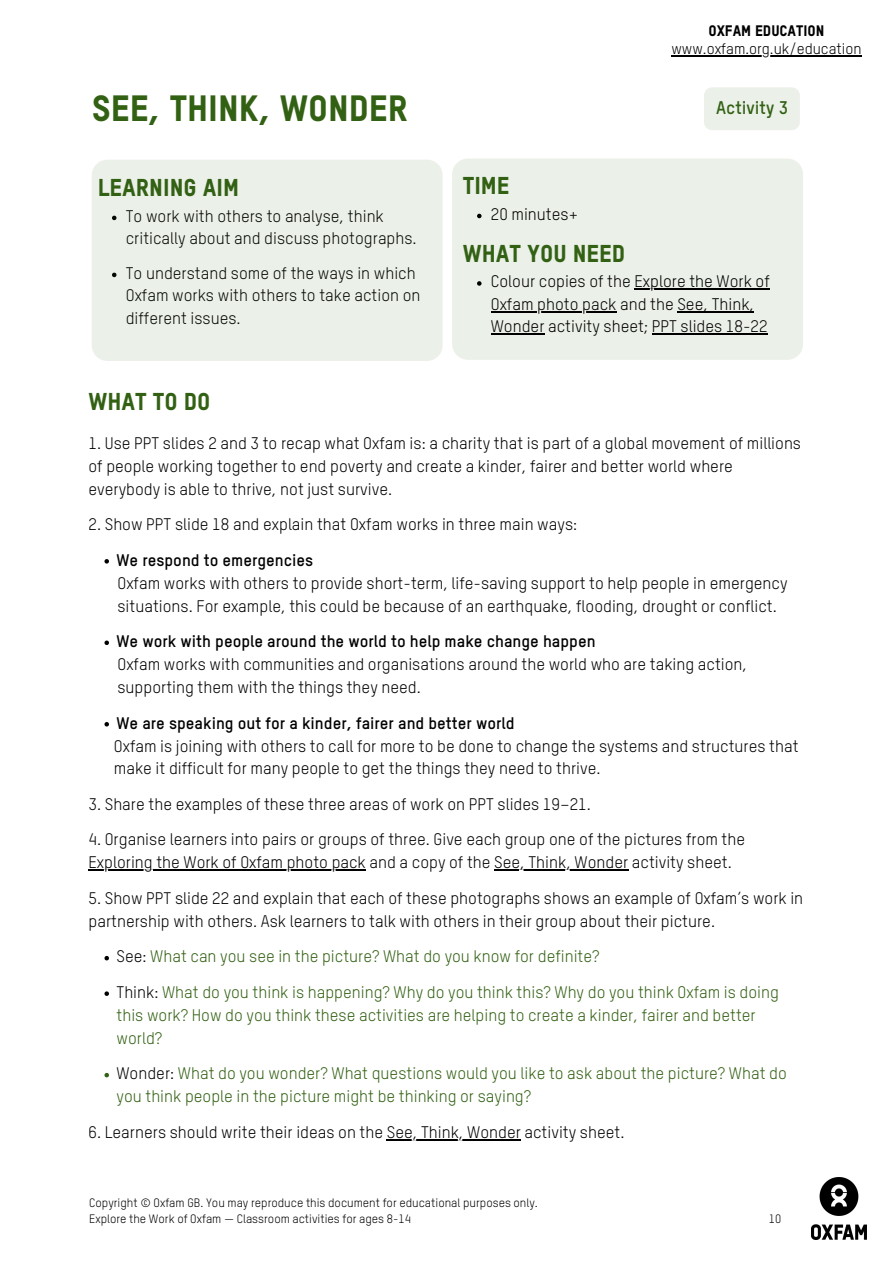
<style>
.page{position:relative;width:893px;height:1264px;background:#fff}
.page>*{position:absolute;margin:0;border:0;box-sizing:border-box;transform-origin:0 0}
.t1{font:36px "Oxfam TSTARPRO Headline";color:#336114}
.t2{font:24px "Oxfam TSTARPRO Headline";color:#336114}
.t3{font:700 18px "Oxfam TSTARPRO";color:#336114}
.t4{font:16.5px/23px "Oxfam TSTARPRO";color:#000}
.t5{font:16.5px/23px "Oxfam TSTARPRO";color:#336114}
.t6{font:700 16.5px "Oxfam TSTARPRO";color:#000}
.t7{font:15px "Oxfam TSTARPRO";color:#000}
.t8{font:15px "Oxfam TSTARPRO Headline";color:#000}
.t9{font:12px/16px "Oxfam TSTARPRO";color:#000}
.s1{color:#000}
</style>
<div class="page">
<div style="left:452px;top:158px;width:351px;height:202px;background:#ebf0e8;border-radius:16px"></div>
<svg style="left:477px;top:214px;width:4px;height:4px"></svg>
<svg style="left:477px;top:281px;width:4px;height:5px"></svg>
<hr style="left:634px;top:289px;width:135px;height:1px;background:#000">
<hr style="left:491px;top:311px;width:125px;height:2px;background:#000">
<hr style="left:677px;top:311px;width:77px;height:2px;background:#000">
<hr style="left:491px;top:334px;width:53px;height:1px;background:#000">
<hr style="left:651px;top:334px;width:116px;height:1px;background:#000">
<svg style="left:104px;top:559px;width:5px;height:4px"></svg>
<svg style="left:104px;top:640px;width:5px;height:5px"></svg>
<svg style="left:104px;top:722px;width:5px;height:4px"></svg>
<svg style="left:104px;top:955px;width:5px;height:5px"></svg>
<svg style="left:104px;top:991px;width:5px;height:4px"></svg>
<svg style="left:104px;top:1072px;width:5px;height:5px"></svg>
<hr style="left:88px;top:869px;width:278px;height:2px;background:#000">
<hr style="left:494px;top:869px;width:134px;height:2px;background:#000">
<hr style="left:387px;top:1138px;width:134px;height:2px;background:#000">
<img style="left:811px;top:1177px;width:55px;height:62px">
<div style="left:704px;top:87px;width:95px;height:43px;background:#ebf0e8;border-radius:8px"></div>
<hr style="left:671px;top:55px;width:190px;height:2px;background:#000">
<div style="left:92px;top:160px;width:350px;height:201px;background:#ebf0e8;border-radius:16px"></div>
<p class="t8" style="left:708px;top:25px;width:118px">OXFAM EDUCATION</p>
<p class="t7" style="left:671px;top:43px;width:192px">www.oxfam.org.uk/education</p>
<h1 class="t1" style="left:92px;top:93px;width:318px">SEE, THINK, WONDER</h1>
<p class="t3" style="left:716px;top:100px;width:73px">Activity 3</p>
<h2 class="t2" style="left:98px;top:178px;width:143px">LEARNING AIM</h2>
<p class="t4" style="left:126px;top:206px;width:292px;line-height:22.5px">To work with others to analyse, think critically about and discuss photographs.</p>
<p class="t4" style="left:126px;top:263px;width:296px;line-height:22.5px">To understand some of the ways in which<br>Oxfam works with others to take action on different issues.</p>
<h2 class="t2" style="left:463px;top:176px;width:48px">TIME</h2>
<p class="t4" style="left:491px;top:204px;width:89px">20 minutes+</p>
<h2 class="t2" style="left:463px;top:243px;width:164px">WHAT YOU NEED</h2>
<p class="t4" style="left:491px;top:271px;width:280px;line-height:22.5px">Colour copies of the Explore the Work of<br>Oxfam photo pack and the See, Think,<br>Wonder activity sheet; PPT slides 18-22</p>
<h2 class="t2" style="left:88px;top:391px;width:123px">WHAT TO DO</h2>
<p class="t4" style="left:88px;top:432px;width:714px">1. Use PPT slides 2 and 3 to recap what Oxfam is: a charity that is part of a global movement of millions of people working together to end poverty and create a kinder, fairer and better world where everybody is able to thrive, not just survive.</p>
<p class="t4" style="left:88px;top:514px;width:490px">2. Show PPT slide 18 and explain that Oxfam works in three main ways:</p>
<p class="t6" style="left:116px;top:553px;width:198px">We respond to emergencies</p>
<p class="t4" style="left:117px;top:572px;width:671px">Oxfam works with others to provide short-term, life-saving support to help people in emergency situations. For example, this could be because of an earthquake, flooding, drought or conflict.</p>
<p class="t6" style="left:116px;top:634px;width:480px">We work with people around the world to help make change happen</p>
<p class="t4" style="left:117px;top:654px;width:631px">Oxfam works with communities and organisations around the world who are taking action, supporting them with the things they need.</p>
<p class="t6" style="left:116px;top:715px;width:399px">We are speaking out for a kinder, fairer and better world</p>
<p class="t4" style="left:114px;top:735px;width:686px">Oxfam is joining with others to call for more to be done to change the systems and structures that make it difficult for many people to get the things they need to thrive.</p>
<p class="t4" style="left:88px;top:794px;width:504px">3. Share the examples of these three areas of work on PPT slides 19–21.</p>
<p class="t4" style="left:88px;top:829px;width:658px">4. Organise learners into pairs or groups of three. Give each group one of the pictures from the<br>Exploring the Work of Oxfam photo pack and a copy of the See, Think, Wonder activity sheet.</p>
<p class="t4" style="left:88px;top:888px;width:716px">5. Show PPT slide 22 and explain that each of these photographs shows an example of Oxfam’s work in partnership with others. Ask learners to talk with others in their group about their picture.</p>
<p class="t5" style="left:116px;top:940px;width:664px;line-height:35.4px"><span class="s1">See:</span> What can you see in the picture? What do you know for definite?<br><span class="s1">Think:</span> What do you think is happening? Why do you think this? Why do you think Oxfam is doing</p>
<p class="t5" style="left:116px;top:1004px;width:640px">this work? How do you think these activities are helping to create a kinder, fairer and better world?</p>
<p class="t5" style="left:116px;top:1063px;width:671px"><span class="s1">Wonder:</span> What do you wonder? What questions would you like to ask about the picture? What do you think people in the picture might be thinking or saying?</p>
<p class="t4" style="left:88px;top:1121px;width:537px">6. Learners should write their ideas on the See, Think, Wonder activity sheet.</p>
<p class="t9" style="left:89px;top:1195px;width:450px">Copyright © Oxfam GB. You may reproduce this document for educational purposes only.<br>Explore the Work of Oxfam — Classroom activities for ages 8-14</p>
<p class="t9" style="left:768px;top:1211px;width:14px">10</p>
</div>
